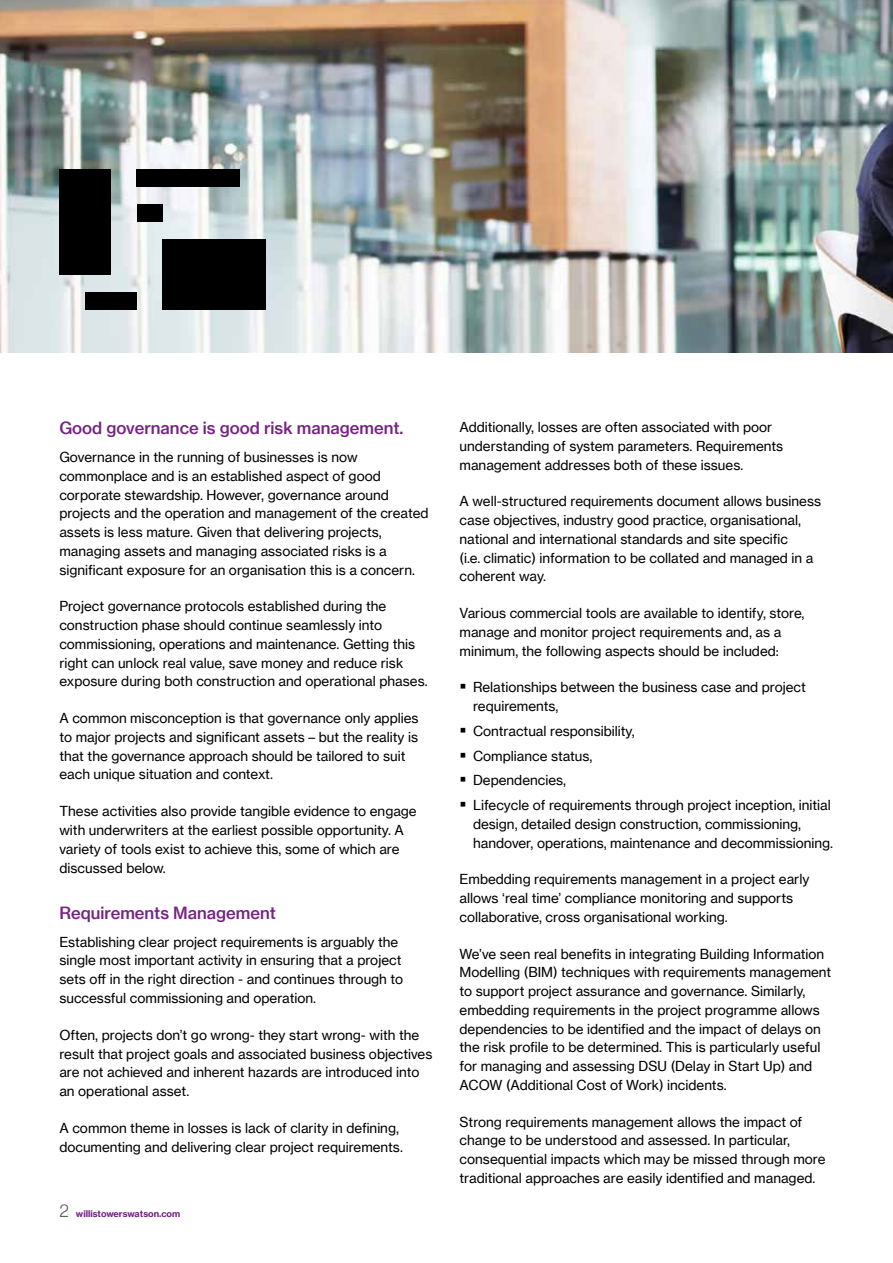
<style>
.page{position:relative;width:893px;height:1263px;background:#fff}
.page>*{position:absolute;margin:0;border:0;box-sizing:border-box;transform-origin:0 0}
.t1{font:16.5px "N Haas Grotesk TX Pro 65 Md";color:#762283}
.t2{font:13.5px/18.8px "N Haas Grotesk TX Pro 55 Rg";color:#000}
.t3{font:9px "N Haas Grotesk TX Pro 75 Bd";color:#762283}
.s1{font-family:"N Haas Grotesk DS Pro 45 Lt";font-size:18px;color:#58595b}
</style>
<div class="page">
<img style="left:0;top:0;width:893px;height:353px">
<div style="left:137px;top:170px;width:103px;height:17px;background:#000"></div>
<div style="left:163px;top:240px;width:103px;height:70px;background:#000"></div>
<div style="left:85px;top:292px;width:52px;height:18px;background:#000"></div>
<div style="left:59px;top:170px;width:52px;height:105px;background:#000"></div>
<div style="left:137px;top:205px;width:26px;height:17px;background:#000"></div>
<p class="t1" style="left:59px;top:418px;width:346px">Good governance is good risk management.</p>
<p class="t2" style="left:59px;top:448px;width:371px">Governance in the running of businesses is now commonplace and is an established aspect of good corporate stewardship. However, governance around projects and the operation and management of the created assets is less mature. Given that delivering projects, managing assets and managing associated risks is a significant exposure for an organisation this is a concern.</p>
<p class="t2" style="left:59px;top:597px;width:370px">Project governance protocols established during the construction phase should continue seamlessly into commissioning, operations and maintenance. Getting this right can unlock real value, save money and reduce risk exposure during both construction and operational phases.</p>
<p class="t2" style="left:59px;top:709px;width:361px">A common misconception is that governance only applies to major projects and significant assets – but the reality is that the governance approach should be tailored to suit each unique situation and context.</p>
<p class="t2" style="left:59px;top:802px;width:359px">These activities also provide tangible evidence to engage with underwriters at the earliest possible opportunity. A variety of tools exist to achieve this, some of which are discussed below.</p>
<p class="t1" style="left:59px;top:903px;width:218px">Requirements Management</p>
<p class="t2" style="left:59px;top:932px;width:345px">Establishing clear project requirements is arguably the single most important activity in ensuring that a project sets off in the right direction - and continues through to successful commissioning and operation.</p>
<p class="t2" style="left:59px;top:1025px;width:375px">Often, projects don’t go wrong- they start wrong- with the result that project goals and associated business objectives are not achieved and inherent hazards are introduced into an operational asset.</p>
<p class="t2" style="left:59px;top:1118px;width:345px">A common theme in losses is lack of clarity in defining, documenting and delivering clear project requirements.</p>
<p class="t3" style="left:59px;top:1208px;width:122px"><span class="s1">2</span> willistowerswatson.com</p>
<p class="t2" style="left:460px;top:418px;width:325px">Additionally, losses are often associated with poor understanding of system parameters. Requirements management addresses both of these issues.</p>
<p class="t2" style="left:460px;top:492px;width:363px">A well-structured requirements document allows business case objectives, industry good practice, organisational, national and international standards and site specific<br>(i.e. climatic) information to be collated and managed in a coherent way.</p>
<p class="t2" style="left:460px;top:604px;width:346px">Various commercial tools are available to identify, store, manage and monitor project requirements and, as a minimum, the following aspects should be included:</p>
<p class="t2" style="left:473px;top:678px;width:334px">Relationships between the business case and project requirements,</p>
<p class="t2" style="left:473px;top:718px;width:359px;line-height:24.8px">Contractual responsibility,<br>Compliance status,<br>Dependencies,<br>Lifecycle of requirements through project inception, initial</p>
<p class="t2" style="left:473px;top:814px;width:362px">design, detailed design construction, commissioning, handover, operations, maintenance and decommissioning.</p>
<p class="t2" style="left:460px;top:870px;width:351px">Embedding requirements management in a project early allows ‘real time’ compliance monitoring and supports collaborative, cross organisational working.</p>
<p class="t2" style="left:460px;top:944px;width:373px">We’ve seen real benefits in integrating Building Information Modelling (BIM) techniques with requirements management to support project assurance and governance. Similarly, embedding requirements in the project programme allows dependencies to be identified and the impact of delays on the risk profile to be determined. This is particularly useful for managing and assessing DSU (Delay in Start Up) and ACOW (Additional Cost of Work) incidents.</p>
<p class="t2" style="left:460px;top:1112px;width:367px">Strong requirements management allows the impact of change to be understood and assessed. In particular, consequential impacts which may be missed through more traditional approaches are easily identified and managed.</p>
</div>
